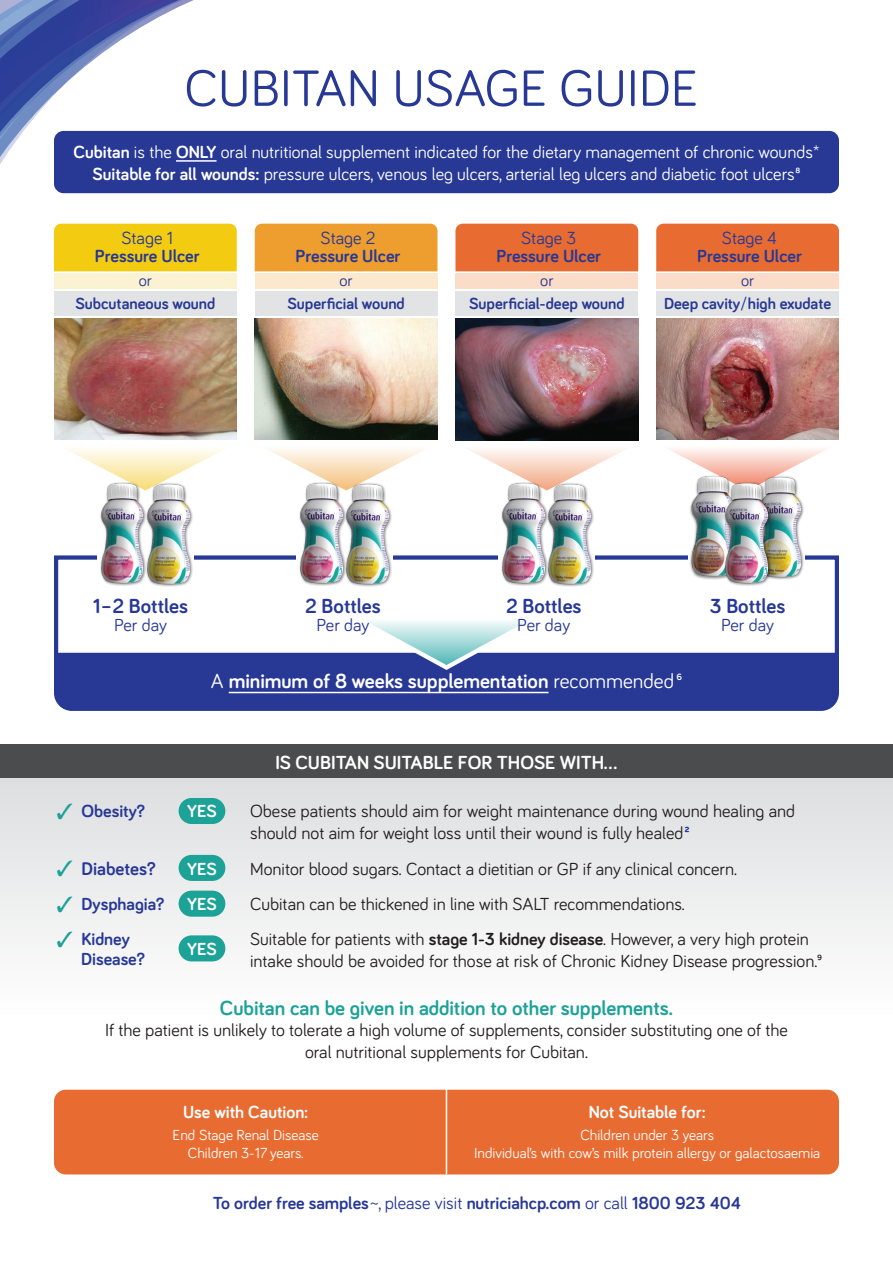
<style>
.page{position:relative;width:893px;height:1263px;background:#fff}
.page>*{position:absolute;margin:0;border:0;box-sizing:border-box;transform-origin:0 0}
.t1{font:52.5px "Bariol";color:#273895}
.t2{font:700 21px "Bariol";color:#1ca297}
.t3{font:700 21px "Bariol";color:#fff}
.t4{font:700 21px "Bariol";color:#273895}
.t5{font:700 19.5px "Bariol";color:#fff}
.t6{font:700 18.9px "Bariol";color:#273895}
.t7{font:700 18.15px "Bariol";color:#273895}
.t8{font:18.15px "Bariol";color:#273895}
.t9{font:18px/21.6px "Bariol";color:#231f20}
.t10{font:18px/22.5px "Bariol";color:#fff;text-align:center}
.t11{font:700 18px "Bariol";color:#273895}
.t12{font:700 18px "Bariol";color:#fff}
.t13{font:18px "Bariol";color:#273895}
.t14{font:700 16.5px/23px "Bariol";color:#273895;text-align:center}
.t15{font:16.5px "Bariol";color:#273895}
.t16{font:15px/18px "Bariol";color:#fff;text-align:center}
.s1{font-weight:700}
.s2{font-weight:400}
.s3{color:#1ca297}
.s4{font-weight:700;color:#273895}
</style>
<div class="page">
<svg style="left:0;top:778px;width:893px;height:184px;fill:#eaebec"></svg>
<div style="left:179px;top:891px;width:46px;height:26px;background:#1ca297;border-radius:13px"></div>
<div style="left:179px;top:855px;width:46px;height:26px;background:#1ca297;border-radius:13px"></div>
<svg style="left:0;top:0;width:220px;height:194px"></svg>
<img style="left:54px;top:318px;width:183px;height:122px">
<img style="left:255px;top:318px;width:182px;height:122px">
<img style="left:455px;top:318px;width:183px;height:122px">
<img style="left:656px;top:318px;width:183px;height:122px">
<svg style="left:54px;top:555px;width:785px;height:98px"></svg>
<div style="left:54px;top:653px;width:785px;height:58px;background:#273895"></div>
<div style="left:97px;top:548px;width:97px;height:19px;background:#fff"></div>
<svg style="left:67px;top:449px;width:157px;height:34px"></svg>
<svg style="left:268px;top:449px;width:157px;height:34px"></svg>
<svg style="left:469px;top:449px;width:156px;height:34px"></svg>
<svg style="left:669px;top:449px;width:157px;height:34px"></svg>
<img style="left:150px;top:483px;width:46px;height:103px">
<img style="left:98px;top:483px;width:52px;height:103px">
<svg style="left:346px;top:615px;width:200px;height:55px"></svg>
<hr style="left:229px;top:692px;width:319px;height:1px;background:#fff">
<div style="left:296px;top:548px;width:97px;height:19px;background:#fff"></div>
<img style="left:350px;top:483px;width:46px;height:103px">
<img style="left:298px;top:483px;width:52px;height:103px">
<div style="left:498px;top:548px;width:97px;height:19px;background:#fff"></div>
<img style="left:551px;top:483px;width:46px;height:103px">
<img style="left:499px;top:483px;width:52px;height:103px">
<img style="left:756px;top:475px;width:52px;height:104px">
<img style="left:688px;top:475px;width:52px;height:104px">
<img style="left:722px;top:483px;width:52px;height:103px">
<div style="left:54px;top:273px;width:183px;height:16px;background:#fbf2d2"></div>
<div style="left:54px;top:224px;width:183px;height:47px;background:#f3cc12"></div>
<div style="left:54px;top:291px;width:183px;height:25px;background:#e2e3e5"></div>
<div style="left:255px;top:273px;width:182px;height:16px;background:#fbe8cd"></div>
<div style="left:255px;top:224px;width:182px;height:47px;background:#ee9d2f"></div>
<div style="left:255px;top:291px;width:182px;height:25px;background:#e2e3e5"></div>
<div style="left:455px;top:273px;width:183px;height:16px;background:#fadcc9"></div>
<div style="left:455px;top:224px;width:183px;height:47px;background:#e86c32"></div>
<div style="left:455px;top:291px;width:183px;height:25px;background:#e2e3e5"></div>
<div style="left:656px;top:273px;width:183px;height:16px;background:#fadcc9"></div>
<div style="left:656px;top:224px;width:183px;height:47px;background:#e86c32"></div>
<div style="left:656px;top:291px;width:183px;height:25px;background:#e2e3e5"></div>
<div style="left:0;top:744px;width:893px;height:34px;background:#4b4c4d"></div>
<div style="left:179px;top:798px;width:46px;height:26px;background:#1ca297;border-radius:13px"></div>
<div style="left:54px;top:1090px;width:785px;height:84px;background:#e86c32;border-radius:12px"></div>
<hr style="left:446px;top:1081px;width:1px;height:93px;background:#fff">
<div style="left:179px;top:935px;width:46px;height:26px;background:#1ca297;border-radius:13px"></div>
<div style="left:54px;top:131px;width:785px;height:62px;background:#273895;border-radius:10px"></div>
<hr style="left:176px;top:160px;width:41px;height:2px;background:#fff">
<h1 class="t1" style="left:185px;top:52px;width:515px">CUBITAN USAGE GUIDE</h1>
<p class="t10" style="left:74px;top:140px;width:747px"><span class="s1">Cubitan</span> is the <span class="s1">ONLY</span> oral nutritional supplement indicated for the dietary management of chronic wounds*<br><span class="s1">Suitable for all wounds:</span> pressure ulcers, venous leg ulcers, arterial leg ulcers and diabetic foot ulcers8</p>
<p class="t8" style="left:121px;top:226px;width:53px">Stage 1</p>
<p class="t7" style="left:95px;top:243px;width:106px">Pressure Ulcer</p>
<p class="t15" style="left:139px;top:269px;width:15px">or</p>
<p class="t14" style="left:75px;top:291px;width:141px">Subcutaneous wound</p>
<p class="t8" style="left:321px;top:226px;width:56px">Stage 2</p>
<p class="t7" style="left:296px;top:243px;width:106px">Pressure Ulcer</p>
<p class="t15" style="left:340px;top:269px;width:15px">or</p>
<p class="t14" style="left:287px;top:291px;width:119px">Superficial wound</p>
<p class="t8" style="left:521px;top:226px;width:57px">Stage 3</p>
<p class="t7" style="left:496px;top:243px;width:106px">Pressure Ulcer</p>
<p class="t15" style="left:540px;top:269px;width:15px">or</p>
<p class="t14" style="left:469px;top:291px;width:157px">Superficial-deep wound</p>
<p class="t8" style="left:722px;top:226px;width:57px">Stage 4</p>
<p class="t7" style="left:697px;top:243px;width:106px">Pressure Ulcer</p>
<p class="t14" style="left:664px;top:268px;width:169px"><span class="s2">or<br></span>Deep cavity<span class="s2">/</span>high exudate</p>
<p class="t4" style="left:93px;top:591px;width:96px">1–2 Bottles</p>
<p class="t13" style="left:114px;top:613px;width:54px">Per day</p>
<p class="t4" style="left:305px;top:591px;width:77px">2 Bottles</p>
<p class="t13" style="left:317px;top:613px;width:54px">Per day</p>
<p class="t4" style="left:506px;top:591px;width:77px">2 Bottles</p>
<p class="t13" style="left:517px;top:613px;width:54px">Per day</p>
<p class="t4" style="left:710px;top:591px;width:77px">3 Bottles</p>
<p class="t13" style="left:721px;top:613px;width:54px">Per day</p>
<p class="t3" style="left:211px;top:667px;width:473px"><span class="s2">A</span> minimum of 8 weeks supplementation <span class="s2">recommended6</span></p>
<p class="t5" style="left:275px;top:749px;width:344px">IS CUBITAN SUITABLE FOR THOSE WITH…</p>
<p class="t11" style="left:57px;top:799px;width:90px"><span class="s3">✓</span> Obesity?</p>
<p class="t12" style="left:187px;top:799px;width:31px">YES</p>
<p class="t9" style="left:250px;top:800px;width:546px">Obese patients should aim for weight maintenance during wound healing and should not aim for weight loss until their wound is fully healed<span class="s4">2</span></p>
<p class="t6" style="left:57px;top:855px;width:101px"><span class="s3">✓</span> Diabetes?</p>
<p class="t12" style="left:187px;top:856px;width:31px">YES</p>
<p class="t9" style="left:250px;top:857px;width:488px">Monitor blood sugars. Contact a dietitian or GP if any clinical concern.</p>
<p class="t11" style="left:57px;top:891px;width:109px"><span class="s3">✓</span> Dysphagia?</p>
<p class="t12" style="left:187px;top:891px;width:31px">YES</p>
<p class="t9" style="left:250px;top:892px;width:436px">Cubitan can be thickened in line with SALT recommendations.</p>
<p class="t11" style="left:57px;top:927px;width:75px"><span class="s3">✓</span> Kidney</p>
<p class="t9" style="left:250px;top:928px;width:560px">Suitable for patients with <span class="s1">stage 1-3 kidney disease</span>. However, a very high protein</p>
<p class="t11" style="left:81px;top:947px;width:65px">Disease?</p>
<p class="t9" style="left:250px;top:949px;width:574px">intake should be avoided for those at risk of Chronic Kidney Disease progression.9</p>
<p class="t2" style="left:220px;top:993px;width:455px">Cubitan can be given in addition to other supplements.</p>
<p class="t9" style="left:105px;top:1018px;width:684px;text-align:center">If the patient is unlikely to tolerate a high volume of supplements, consider substituting one of the oral nutritional supplements for Cubitan.</p>
<p class="t12" style="left:187px;top:936px;width:31px">YES</p>
<p class="t12" style="left:183px;top:1099px;width:127px">Use with Caution:</p>
<p class="t16" style="left:173px;top:1125px;width:148px">End Stage Renal Disease<br>Children 3-17 years.</p>
<p class="t12" style="left:589px;top:1099px;width:119px">Not Suitable for:</p>
<p class="t16" style="left:474px;top:1125px;width:348px">Children under 3 years<br>Individual’s with cow’s milk protein allergy or galactosaemia</p>
<p class="t11" style="left:213px;top:1190px;width:530px">To order free samples<span class="s2">~, please visit</span> nutriciahcp.com <span class="s2">or call</span> 1800 923 404</p>
</div>
